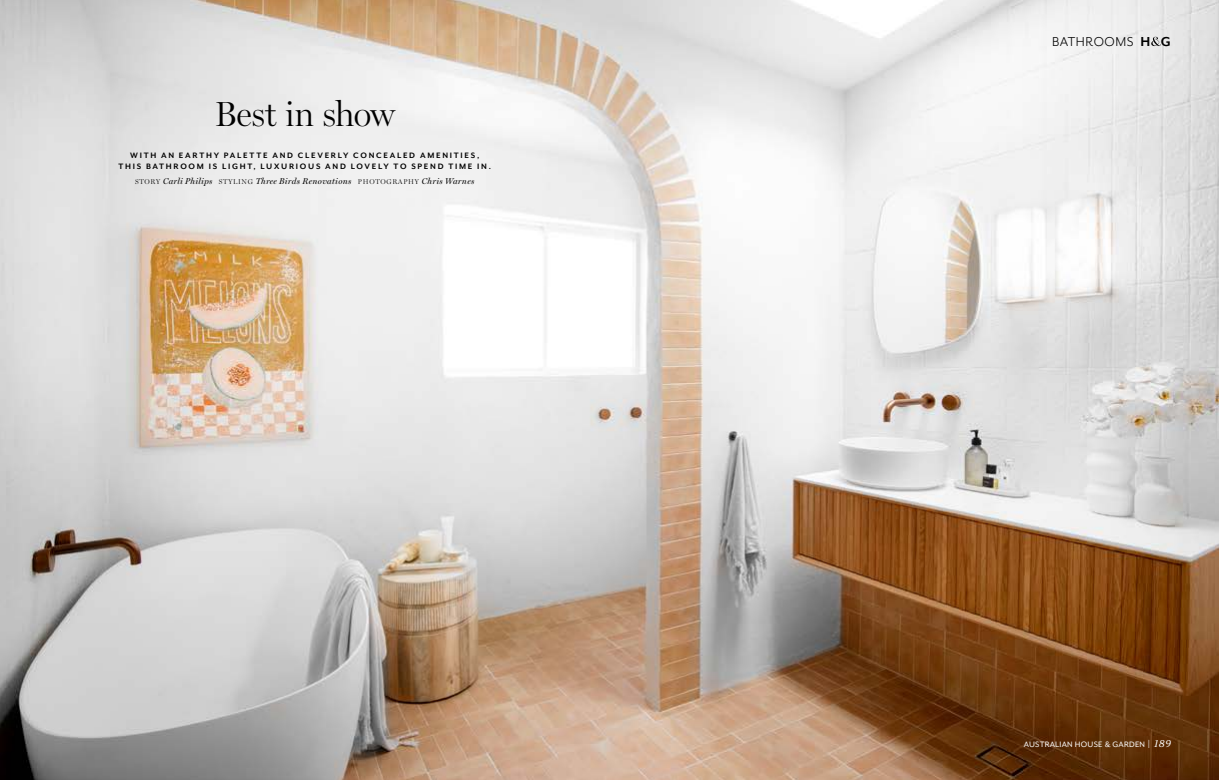
<style>
.page{position:relative;width:1219px;height:780px;background:#fff}
.page>*{position:absolute;margin:0;border:0;box-sizing:border-box;transform-origin:0 0}
.t1{font:300 35px "Miller Display";letter-spacing:-.01em;color:#000}
.t2{font:14.8px "Mr Eaves San OT";letter-spacing:.04em;color:#000}
.t3{font:700 9px/11px "Mr Eaves San OT";letter-spacing:.19em;color:#000;text-align:center}
.t4{font:9px "Mr Eaves Mod OT";letter-spacing:.03em;color:#fff}
.t5{font:italic 8.5px "Miller Display";letter-spacing:.035em;color:#000}
.t6{font:300 7px "Miller Display";letter-spacing:.1em;color:#000}
.s1{font-weight:300;font-style:normal;font-size:7px}
.s2{font-weight:400;font-style:italic;font-size:8.5px}
.s3{font-family:"Mr Eaves Mod OT";font-weight:700;font-size:15px}
.s4{font-family:"Mr Eaves San OT";font-size:10.4px}
.s5{font-family:"Eidetic Neo OT";font-style:italic;font-size:11.4px}
</style>
<div class="page">
<img style="left:0;top:0;width:1219px;height:780px">
<svg style="left:1151px;top:37px;width:10px;height:9px"></svg>
<h1 class="t1" style="left:214px;top:93px;width:182px">Best in show</h1>
<p class="t3" style="left:118px;top:150px;width:374px">WITH AN EARTHY PALETTE AND CLEVERLY CONCEALED AMENITIES,<br>THIS BATHROOM IS LIGHT, LUXURIOUS AND LOVELY TO SPEND TIME IN.</p>
<p class="t5" style="left:135px;top:176px;width:79px"><span class="s1">STORY</span> Carli Philips</p>
<p class="t5" style="left:219px;top:176px;width:134px"><span class="s1">STYLING</span> Three Birds Renovations</p>
<p class="t6" style="left:358px;top:178px;width:118px">PHOTOGRAPHY <span class="s2">Chris Warnes</span></p>
<h2 class="t2" style="left:1052px;top:34px;width:120px">BATHROOMS <span class="s3">H G</span></h2>
<p class="t4" style="left:1024px;top:739px;width:148px">AUSTRALIAN HOUSE &amp; GARDEN <span class="s4">|</span> <span class="s5">189</span></p>
</div>
